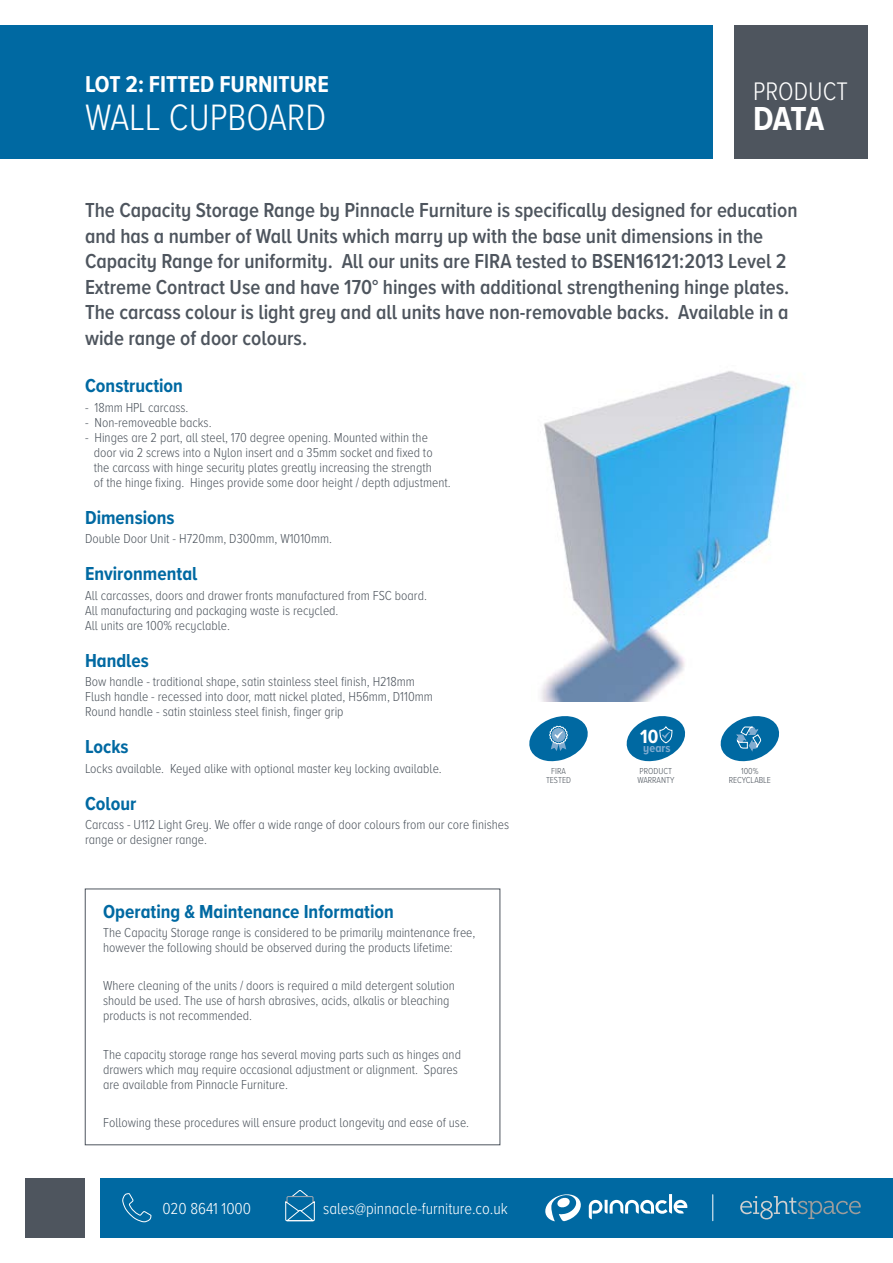
<style>
.page{position:relative;width:893px;height:1263px;background:#fff}
.page>*{position:absolute;margin:0;border:0;box-sizing:border-box;transform-origin:0 0}
.t1{font:300 38.1px "Proxima Nova A Cond";color:#fff}
.t2{font:700 34.5px "Proxima Nova A Cond";color:#fff}
.t3{font:300 26.25px "Proxima Nova A Cond";color:#fff}
.t4{font:700 23.85px "Proxima Nova A Cond";color:#fff}
.t5{font:600 21px/25.5px "Proxima Nova A Cond";color:#4e555e}
.t6{font:700 19.8px "Proxima Nova A Cond";color:#fff}
.t7{font:700 19.5px "Proxima Nova A Cond";color:#0069a2}
.t8{font:300 16.5px "Proxima Nova A Cond";color:#fff}
.t9{font:300 13.5px/15px "Proxima Nova A Cond";color:#4e555e}
.t10{font:700 12.3px "Proxima Nova A Cond";color:#80abd0}
.t11{font:300 9px/9px "Proxima Nova A Cond";color:#4e555e;text-align:center}
</style>
<div class="page">
<div style="left:733px;top:26px;width:134px;height:133px;background:#4e555e"></div>
<div style="left:26px;top:1178px;width:59px;height:59px;background:#4e555e"></div>
<div style="left:0;top:26px;width:712px;height:133px;background:#0069a2"></div>
<div style="left:101px;top:1178px;width:792px;height:59px;background:#0069a2"></div>
<svg style="left:122px;top:1193px;width:30px;height:29px"></svg>
<svg style="left:285px;top:1190px;width:30px;height:31px"></svg>
<svg style="left:545px;top:1194px;width:36px;height:27px"></svg>
<svg style="left:589px;top:1194px;width:98px;height:25px"></svg>
<svg style="left:740px;top:1196px;width:121px;height:23px"></svg>
<svg style="left:712px;top:1195px;width:1px;height:26px"></svg>
<svg style="left:720px;top:716px;width:60px;height:46px"></svg>
<div style="left:85px;top:889px;width:415px;height:256px;border:1px solid #4e555e"></div>
<img style="left:541px;top:371px;width:252px;height:331px">
<svg style="left:529px;top:716px;width:59px;height:46px"></svg>
<svg style="left:626px;top:716px;width:60px;height:46px"></svg>
<h3 class="t4" style="left:85px;top:66px;width:245px">LOT 2: FITTED FURNITURE</h3>
<h1 class="t1" style="left:85px;top:89px;width:243px">WALL CUPBOARD</h1>
<h3 class="t3" style="left:753px;top:72px;width:96px">PRODUCT</h3>
<h2 class="t2" style="left:753px;top:93px;width:73px">DATA</h2>
<p class="t5" style="left:85px;top:197px;width:714px">The Capacity Storage Range by Pinnacle Furniture is specifically designed for education and has a number of Wall Units which marry up with the base unit dimensions in the Capacity Range for uniformity. All our units are FIRA tested to BSEN16121:2013 Level 2<br>Extreme Contract Use and have 170° hinges with additional strengthening hinge plates.<br>The carcass colour is light grey and all units have non-removable backs. Available in a wide range of door colours.</p>
<h3 class="t7" style="left:85px;top:371px;width:99px">Construction</h3>
<p class="t9" style="left:85px;top:399px;width:105px">- 18mm HPL carcass.</p>
<p class="t9" style="left:85px;top:414px;width:128px">- Non-removeable backs.</p>
<p class="t9" style="left:94px;top:429px;width:358px;text-indent:-9px">- Hinges are 2 part, all steel, 170 degree opening. Mounted within the door via 2 screws into a Nylon insert and a 35mm socket and fixed to the carcass with hinge security plates greatly increasing the strength<br>of the hinge fixing. Hinges provide some door height / depth adjustment.</p>
<h3 class="t7" style="left:85px;top:503px;width:91px">Dimensions</h3>
<p class="t9" style="left:85px;top:530px;width:249px">Double Door Unit - H720mm, D300mm, W1010mm.</p>
<h3 class="t7" style="left:85px;top:559px;width:114px">Environmental</h3>
<p class="t9" style="left:85px;top:587px;width:343px">All carcasses, doors and drawer fronts manufactured from FSC board.<br>All manufacturing and packaging waste is recycled.<br>All units are 100% recyclable.</p>
<h3 class="t7" style="left:85px;top:646px;width:65px">Handles</h3>
<p class="t9" style="left:85px;top:673px;width:349px">Bow handle - traditional shape, satin stainless steel finish, H218mm<br>Flush handle - recessed into door, matt nickel plated, H56mm, D110mm<br>Round handle - satin stainless steel finish, finger grip</p>
<h3 class="t7" style="left:85px;top:732px;width:45px">Locks</h3>
<p class="t9" style="left:85px;top:760px;width:358px">Locks available. Keyed alike with optional master key locking available.</p>
<h3 class="t7" style="left:85px;top:789px;width:53px">Colour</h3>
<p class="t9" style="left:85px;top:816px;width:426px">Carcass - U112 Light Grey. We offer a wide range of door colours from our core finishes range or designer range.</p>
<h3 class="t6" style="left:640px;top:722px;width:20px">10</h3>
<p class="t10" style="left:643px;top:739px;width:29px">years</p>
<p class="t11" style="left:637px;top:766px;width:38px;text-align:left">PRODUCT<br>WARRANTY</p>
<p class="t11" style="left:729px;top:766px;width:44px">100%<br>RECYCLABLE</p>
<p class="t11" style="left:546px;top:766px;width:27px">FIRA<br>TESTED</p>
<h3 class="t7" style="left:103px;top:897px;width:292px">Operating &amp; Maintenance Information</h3>
<p class="t9" style="left:103px;top:924px;width:374px">The Capacity Storage range is considered to be primarily maintenance free, however the following should be observed during the products lifetime:</p>
<p class="t9" style="left:103px;top:978px;width:353px">Where cleaning of the units / doors is required a mild detergent solution should be used. The use of harsh abrasives, acids, alkalis or bleaching products is not recommended.</p>
<p class="t9" style="left:103px;top:1046px;width:359px">The capacity storage range has several moving parts such as hinges and drawers which may require occasional adjustment or alignment. Spares are available from Pinnacle Furniture.</p>
<p class="t9" style="left:103px;top:1115px;width:368px">Following these procedures will ensure product longevity and ease of use.</p>
<p class="t8" style="left:162px;top:1196px;width:90px">020 8641 1000</p>
<p class="t8" style="left:323px;top:1196px;width:186px">sales@pinnacle-furniture.co.uk</p>
</div>
